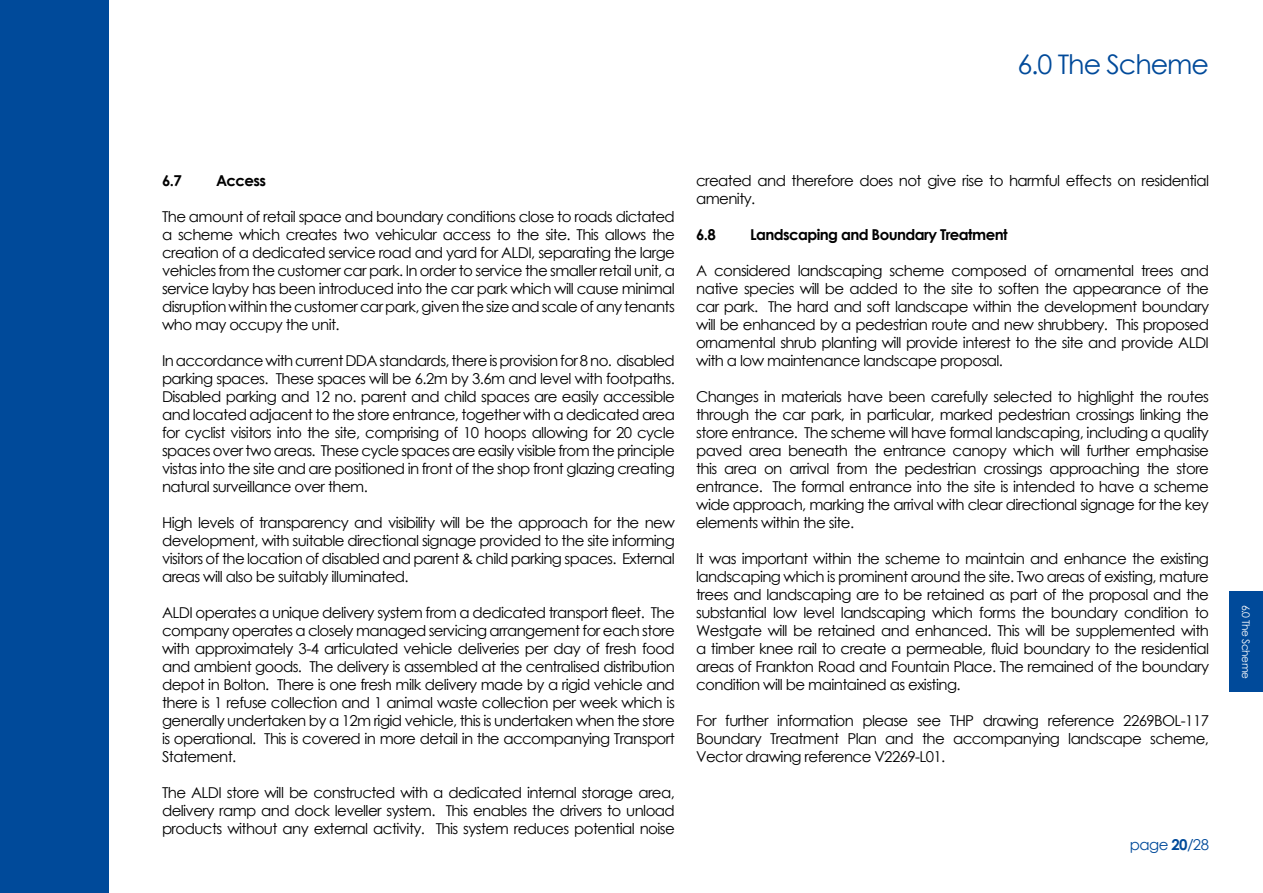
<style>
.page{position:relative;width:1263px;height:893px;background:#fff}
.page>*{position:absolute;margin:0;border:0;box-sizing:border-box;transform-origin:0 0}
.t1{font:27px "Century Gothic";letter-spacing:-.04em;color:#004a9a}
.t2{font:15px/18px "Century Gothic";letter-spacing:-.04em;color:#000;text-align:justify}
.t3{font:700 15px "Century Gothic";letter-spacing:-.04em;color:#000}
.t4{font:15px "Century Gothic";letter-spacing:-.04em;color:#004a9a}
.t5{font:10.5px "Century Gothic";letter-spacing:-.04em;color:#fff}
.s1{font-weight:700}
</style>
<div class="page">
<div style="left:0;top:0;width:108px;height:893px;background:#004a9a"></div>
<div style="left:1229px;top:592px;width:34px;height:100px;background:#004a9a"></div>
<h1 class="t1" style="left:1017px;top:46px;width:193px">6.0 The Scheme</h1>
<p class="t3" style="left:162px;top:169px;width:21px">6.7</p>
<p class="t3" style="left:216px;top:169px;width:52px">Access</p>
<p class="t2" style="left:162px;top:207px;width:514px">The amount of retail space and boundary conditions close to roads dictated a scheme which creates two vehicular access to the site. This allows the creation of a dedicated service road and yard for ALDI, separating the large vehicles from the customer car park. In order to service the smaller retail unit, a service layby has been introduced into the car park which will cause minimal disruption within the customer car park, given the size and scale of any tenants who may occupy the unit.</p>
<p class="t2" style="left:162px;top:351px;width:514px">In accordance with current DDA standards, there is provision for 8 no. disabled parking spaces. These spaces will be 6.2m by 3.6m and level with footpaths.<br>Disabled parking and 12 no. parent and child spaces are easily accessible and located adjacent to the store entrance, together with a dedicated area for cyclist visitors into the site, comprising of 10 hoops allowing for 20 cycle spaces over two areas. These cycle spaces are easily visible from the principle vistas into the site and are positioned in front of the shop front glazing creating natural surveillance over them.</p>
<p class="t2" style="left:162px;top:513px;width:514px">High levels of transparency and visibility will be the approach for the new development, with suitable directional signage provided to the site informing visitors of the location of disabled and parent &amp; child parking spaces. External areas will also be suitably illuminated.</p>
<p class="t2" style="left:162px;top:603px;width:514px">ALDI operates a unique delivery system from a dedicated transport fleet. The company operates a closely managed servicing arrangement for each store with approximately 3-4 articulated vehicle deliveries per day of fresh food and ambient goods. The delivery is assembled at the centralised distribution depot in Bolton. There is one fresh milk delivery made by a rigid vehicle and there is 1 refuse collection and 1 animal waste collection per week which is generally undertaken by a 12m rigid vehicle, this is undertaken when the store is operational. This is covered in more detail in the accompanying Transport Statement.</p>
<p class="t2" style="left:162px;top:783px;width:514px">The ALDI store will be constructed with a dedicated internal storage area, delivery ramp and dock leveller system. This enables the drivers to unload products without any external activity. This system reduces potential noise</p>
<p class="t2" style="left:696px;top:171px;width:514px">created and therefore does not give rise to harmful effects on residential amenity.</p>
<p class="t3" style="left:696px;top:223px;width:21px">6.8</p>
<p class="t3" style="left:750px;top:223px;width:259px">Landscaping and Boundary Treatment</p>
<p class="t2" style="left:696px;top:261px;width:514px">A considered landscaping scheme composed of ornamental trees and native species will be added to the site to soften the appearance of the car park. The hard and soft landscape within the development boundary will be enhanced by a pedestrian route and new shrubbery. This proposed ornamental shrub planting will provide interest to the site and provide ALDI with a low maintenance landscape proposal.</p>
<p class="t2" style="left:696px;top:387px;width:514px">Changes in materials have been carefully selected to highlight the routes through the car park, in particular, marked pedestrian crossings linking the store entrance. The scheme will have formal landscaping, including a quality paved area beneath the entrance canopy which will further emphasise this area on arrival from the pedestrian crossings approaching the store entrance. The formal entrance into the site is intended to have a scheme wide approach, marking the arrival with clear directional signage for the key elements within the site.</p>
<p class="t2" style="left:696px;top:549px;width:514px">It was important within the scheme to maintain and enhance the existing landscaping which is prominent around the site. Two areas of existing, mature trees and landscaping are to be retained as part of the proposal and the substantial low level landscaping which forms the boundary condition to Westgate will be retained and enhanced. This will be supplemented with a timber knee rail to create a permeable, fluid boundary to the residential areas of Frankton Road and Fountain Place. The remained of the boundary condition will be maintained as existing.</p>
<p class="t2" style="left:696px;top:711px;width:514px">For further information please see THP drawing reference 2269BOL-117<br>Boundary Treatment Plan and the accompanying landscape scheme, Vector drawing reference V2269-L01.</p>
<p class="t4" style="left:1130px;top:834px;width:81px">page <span class="s1">20</span>/28</p>
<p class="t5" style="left:1253px;top:605px;width:76px;rotate:90deg">6.0 The Scheme</p>
</div>
